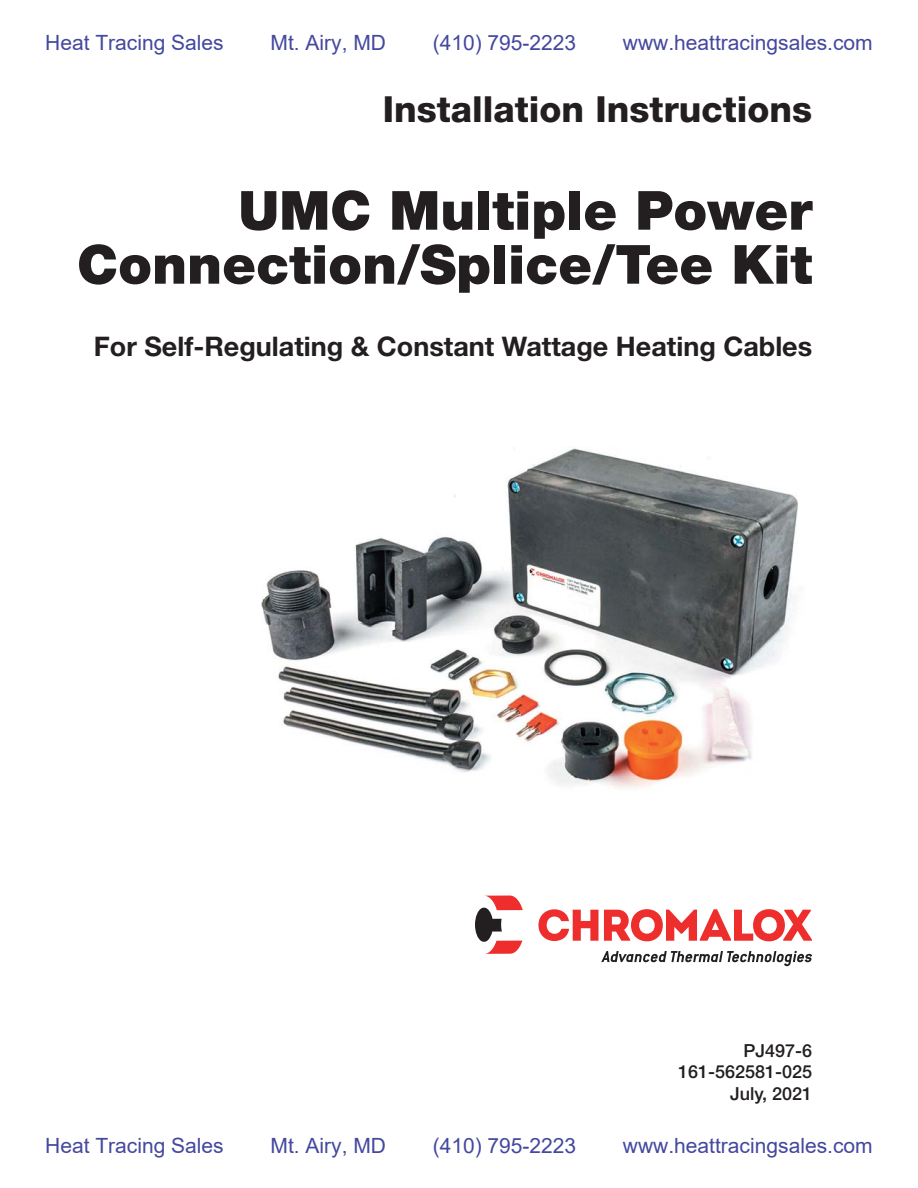
<style>
.page{position:relative;width:918px;height:1188px;background:#fff}
.page>*{position:absolute;margin:0;border:0;box-sizing:border-box;transform-origin:0 0}
.t1{font:900 54px/54px "Helvetica Neue";color:#231f20;text-align:right}
.t2{font:800 36px "Helvetica Neue";color:#231f20}
.t3{font:700 27px "Helvetica Neue";color:#231f20}
.t4{font:21px "Arial";color:#44489e}
.t5{font:500 18px/21.6px "Helvetica Neue";color:#231f20;text-align:right}
</style>
<div class="page">
<img style="left:261px;top:448px;width:537px;height:341px">
<svg style="left:475px;top:896px;width:48px;height:58px"></svg>
<svg style="left:538px;top:909px;width:274px;height:57px"></svg>
<p class="t4" style="left:45px;top:31px;width:180px">Heat Tracing Sales</p>
<p class="t4" style="left:271px;top:31px;width:117px">Mt. Airy, MD</p>
<p class="t4" style="left:433px;top:31px;width:145px">(410) 795-2223</p>
<p class="t4" style="left:623px;top:31px;width:251px">www.heattracingsales.com</p>
<h2 class="t2" style="left:383px;top:96px;width:431px">Installation Instructions</h2>
<h1 class="t1" style="left:77px;top:188px;width:737px">UMC Multiple Power<br>Connection/Splice/Tee Kit</h1>
<p class="t3" style="left:94px;top:336px;width:720px">For Self-Regulating &amp; Constant Wattage Heating Cables</p>
<p class="t5" style="left:678px;top:1041px;width:136px">PJ497-6<br>161-562581-025<br>July, 2021</p>
<p class="t4" style="left:45px;top:1134px;width:180px">Heat Tracing Sales</p>
<p class="t4" style="left:271px;top:1134px;width:117px">Mt. Airy, MD</p>
<p class="t4" style="left:433px;top:1134px;width:145px">(410) 795-2223</p>
<p class="t4" style="left:623px;top:1134px;width:251px">www.heattracingsales.com</p>
</div>
